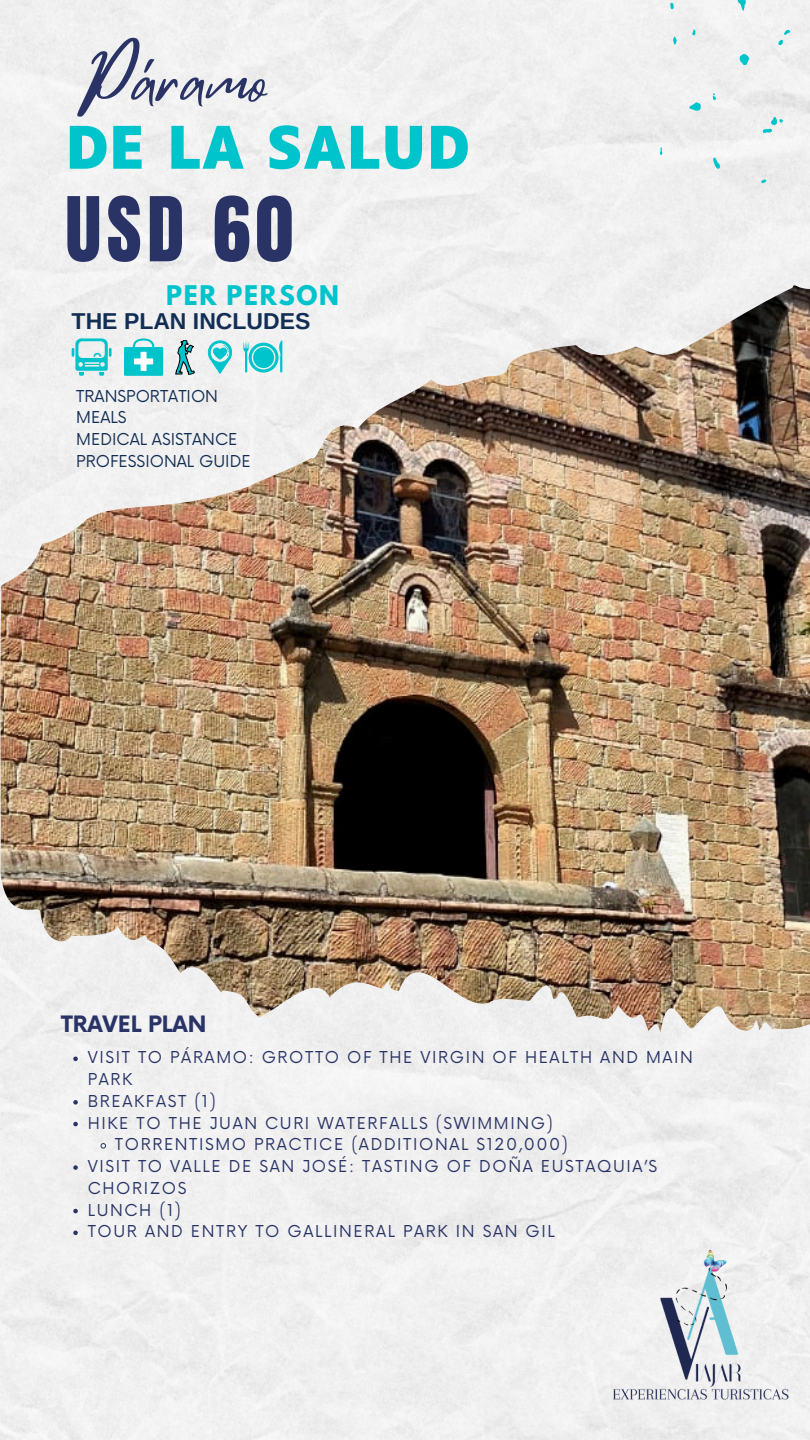
<style>
.page{position:relative;width:810px;height:1440px;background:#fff}
.page>*{position:absolute;margin:0;border:0;box-sizing:border-box;transform-origin:0 0}
.t1{font:75.9px "Anton";color:#293366}
.t2{font:66.8px "Mistrully";color:#293366}
.t3{font:700 56.2px "Luciole";color:#00c4cc}
.t4{font:700 24px "League Spartan";letter-spacing:.07em;color:#00c4cc}
.t5{font:700 23px "Arimo";color:#132e54}
.t6{font:700 22px "Now";color:#293366}
.t7{font:16px/21.8px "Now";letter-spacing:.1em;color:#293366}
.t8{font:16px/21.8px "Now";color:#132e54}
</style>
<div class="page">
<img style="left:0;top:277px;width:810px;height:755px">
<svg style="left:739px;top:54px;width:10px;height:11px"></svg>
<svg style="left:689px;top:102px;width:12px;height:9px"></svg>
<svg style="left:737px;top:0;width:9px;height:11px"></svg>
<svg style="left:713px;top:158px;width:7px;height:11px"></svg>
<svg style="left:673px;top:37px;width:4px;height:8px"></svg>
<svg style="left:778px;top:30px;width:12px;height:15px"></svg>
<svg style="left:670px;top:3px;width:4px;height:6px"></svg>
<svg style="left:692px;top:29px;width:4px;height:6px"></svg>
<svg style="left:761px;top:179px;width:5px;height:4px"></svg>
<svg style="left:660px;top:147px;width:2px;height:8px"></svg>
<svg style="left:763px;top:117px;width:20px;height:16px"></svg>
<svg style="left:713px;top:93px;width:3px;height:7px"></svg>
<svg style="left:72px;top:338px;width:39px;height:38px"></svg>
<div style="left:124px;top:347px;width:39px;height:29px;background:#00c4cc"></div>
<div style="left:134px;top:358px;width:19px;height:6px;background:#fff"></div>
<div style="left:141px;top:352px;width:6px;height:19px;background:#fff"></div>
<svg style="left:133px;top:338px;width:21px;height:9px"></svg>
<svg style="left:176px;top:340px;width:18px;height:34px"></svg>
<img style="left:592px;top:1213px;width:217px;height:227px">
<svg style="left:207px;top:340px;width:25px;height:34px"></svg>
<svg style="left:243px;top:338px;width:39px;height:35px"></svg>
<svg style="left:73px;top:1057px;width:5px;height:4px"></svg>
<svg style="left:73px;top:1100px;width:5px;height:5px"></svg>
<svg style="left:73px;top:1122px;width:5px;height:4px"></svg>
<svg style="left:100px;top:1143px;width:6px;height:6px"></svg>
<svg style="left:73px;top:1165px;width:5px;height:5px"></svg>
<svg style="left:73px;top:1209px;width:5px;height:4px"></svg>
<svg style="left:73px;top:1231px;width:5px;height:4px"></svg>
<p class="t2" style="left:79px;top:27px;width:188px">Páramo</p>
<h2 class="t3" style="left:65px;top:124px;width:406px">DE LA SALUD</h2>
<h5 class="t1" style="left:65px;top:175px;width:229px">USD 60</h5>
<h4 class="t4" style="left:166px;top:283px;width:174px">PER PERSON</h4>
<p class="t5" style="left:72px;top:308px;width:240px">THE PLAN INCLUDES</p>
<p class="t8" style="left:76px;top:386px;width:176px">TRANSPORTATION<br>MEALS<br>MEDICAL ASISTANCE<br>PROFESSIONAL GUIDE</p>
<p class="t6" style="left:61px;top:1012px;width:147px">TRAVEL PLAN</p>
<h3 class="t7" style="left:88px;top:1047px;width:607px">VISIT TO PÁRAMO: GROTTO OF THE VIRGIN OF HEALTH AND MAIN<br>PARK</h3>
<h1 class="t7" style="left:88px;top:1091px;width:129px">BREAKFAST (1)</h1>
<p class="t7" style="left:88px;top:1113px;width:467px">HIKE TO THE JUAN CURI WATERFALLS (SWIMMING)</p>
<h4 class="t7" style="left:115px;top:1134px;width:455px">TORRENTISMO PRACTICE (ADDITIONAL $120,000)</h4>
<h4 class="t7" style="left:88px;top:1156px;width:571px">VISIT TO VALLE DE SAN JOSÉ: TASTING OF DOÑA EUSTAQUIA’S<br>CHORIZOS</h4>
<p class="t7" style="left:88px;top:1200px;width:95px">LUNCH (1)</p>
<p class="t7" style="left:88px;top:1221px;width:469px">TOUR AND ENTRY TO GALLINERAL PARK IN SAN GIL</p>
</div>
